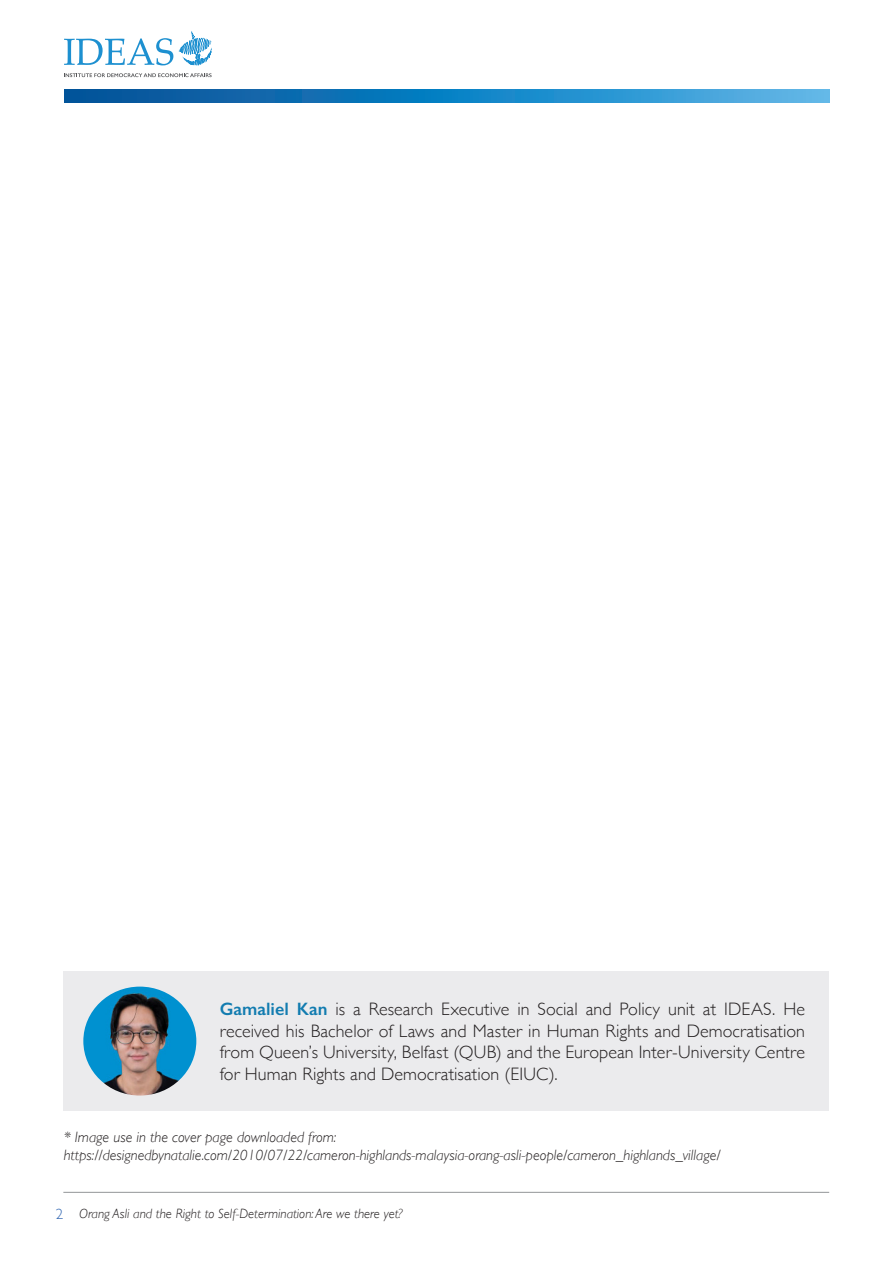
<style>
.page{position:relative;width:893px;height:1263px;background:#fff}
.page>*{position:absolute;margin:0;border:0;box-sizing:border-box;transform-origin:0 0}
.t1{font:300 18px/21.6px "Gill Sans";letter-spacing:.005em;color:#231f20;text-align:justify}
.t2{font:italic 300 15px "Gill Sans";color:#231f20}
.t3{font:italic 300 13.5px "Gill Sans";color:#231f20}
.s1{font-weight:600;color:#127cb0}
.s2{font-style:normal;font-size:15px;color:#3267b2}
</style>
<div class="page">
<svg style="left:64px;top:89px;width:765px;height:14px;background:#1f81c0"></svg>
<hr style="left:63px;top:1192px;width:766px;height:1px;background:#939598">
<svg style="left:64px;top:31px;width:148px;height:35px"></svg>
<svg style="left:64px;top:73px;width:148px;height:4px"></svg>
<div style="left:64px;top:971px;width:765px;height:140px;background:#ebebed"></div>
<img style="left:83px;top:986px;width:113px;height:109px">
<p class="t1" style="left:220px;top:998px;width:587px"><span class="s1">Gamaliel Kan</span> is a Research Executive in Social and Policy unit at IDEAS. He received his Bachelor of Laws and Master in Human Rights and Democratisation from Queen’s University, Belfast (QUB) and the European Inter-University Centre for Human Rights and Democratisation (EIUC).</p>
<p class="t2" style="left:64px;top:1128px;width:274px">* Image use in the cover page downloaded from:</p>
<p class="t2" style="left:64px;top:1146px;width:658px">https://designedbynatalie.com/2010/07/22/cameron-highlands-malaysia-orang-asli-people/cameron_highlands_village/</p>
<p class="t3" style="left:56px;top:1206px;width:348px"><span class="s2">2</span> Orang Asli and the Right to Self-Determination: Are we there yet?</p>
</div>
